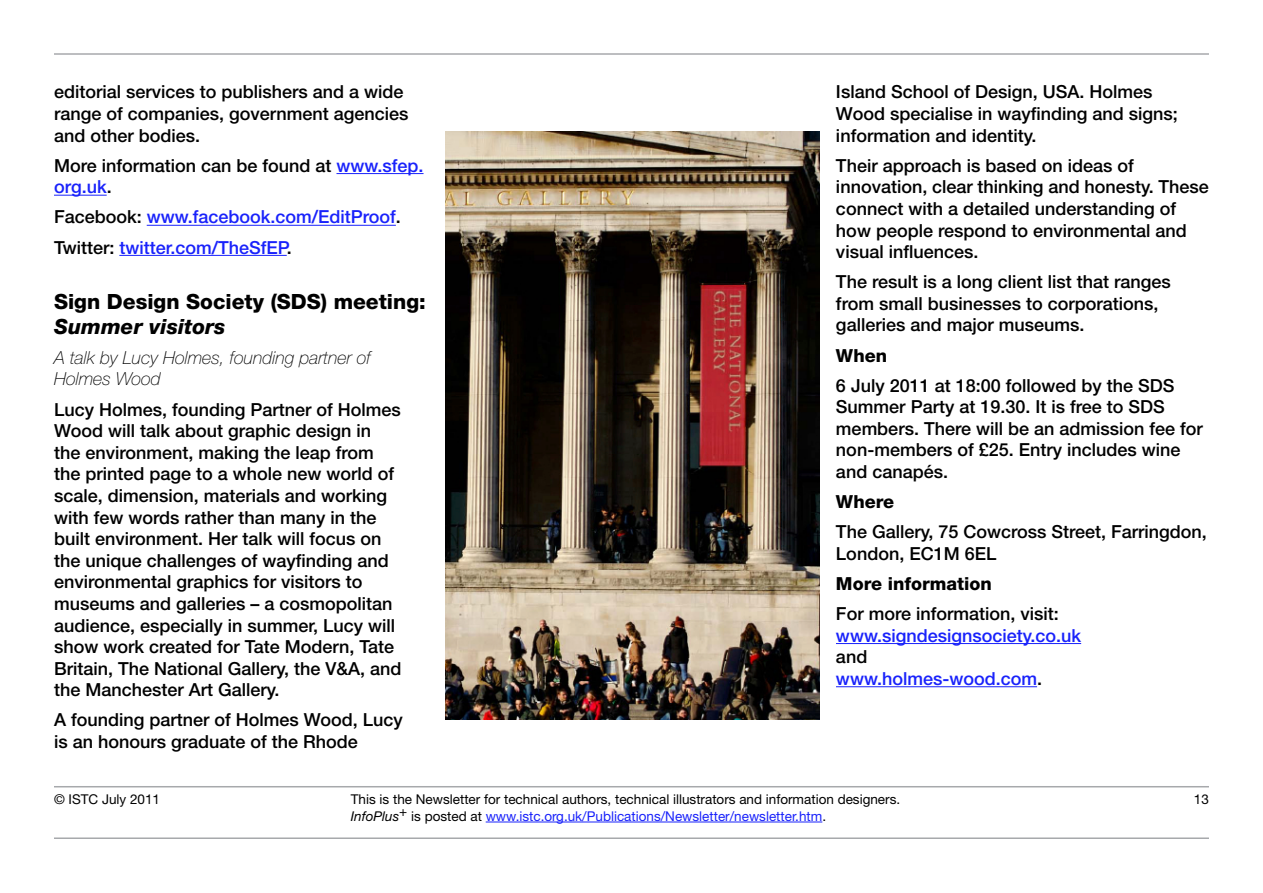
<style>
.page{position:relative;width:1263px;height:893px;background:#fff}
.page>*{position:absolute;margin:0;border:0;box-sizing:border-box;transform-origin:0 0}
.t1{font:800 21px "Helvetica Neue";color:#000}
.t2{font:italic 800 21px "Helvetica Neue";color:#000}
.t3{font:500 18px/21.6px "Helvetica Neue";color:#000}
.t4{font:500 18px/30.2px "Helvetica Neue";color:#1922fb}
.t5{font:italic 100 18px/21.6px "Helvetica Neue";color:#000}
.t6{font:800 18px "Helvetica Neue";color:#000}
.t7{font:13.5px/16.2px "Helvetica Neue";color:#000}
.s1{color:#1922fb}
.s2{color:#000}
.s3{font-style:italic}
</style>
<div class="page">
<hr style="left:54px;top:53px;width:1155px;height:2px;background:#a7a9ac">
<hr style="left:54px;top:837px;width:1155px;height:2px;background:#a7a9ac">
<hr style="left:54px;top:786px;width:1155px;height:1px;background:#a7a9ac">
<hr style="left:486px;top:822px;width:336px;height:1px;background:#1922fb">
<hr style="left:336px;top:173px;width:87px;height:1px;background:#1922fb">
<hr style="left:54px;top:195px;width:53px;height:1px;background:#1922fb">
<hr style="left:147px;top:225px;width:249px;height:1px;background:#1922fb">
<hr style="left:119px;top:255px;width:168px;height:1px;background:#1922fb">
<hr style="left:836px;top:643px;width:245px;height:1px;background:#1922fb">
<hr style="left:836px;top:686px;width:201px;height:1px;background:#1922fb">
<img style="left:445px;top:132px;width:374px;height:587px">
<p class="t3" style="left:54px;top:81px;width:356px">editorial services to publishers and a wide range of companies, government agencies and other bodies.</p>
<p class="t3" style="left:54px;top:154px;width:371px">More information can be found at <span class="s1">www.sfep. org.uk</span>.</p>
<p class="t4" style="left:54px;top:202px;width:348px"><span class="s2">Facebook:</span> www.facebook.com/EditProof<span class="s2">.<br>Twitter:</span> twitter.com/TheSfEP<span class="s2">.</span></p>
<p class="t1" style="left:54px;top:289px;width:373px">Sign Design Society (SDS) meeting:</p>
<p class="t2" style="left:54px;top:314px;width:173px">Summer visitors</p>
<p class="t5" style="left:54px;top:347px;width:318px">A talk by Lucy Holmes, founding partner of<br>Holmes Wood</p>
<p class="t3" style="left:54px;top:398px;width:349px">Lucy Holmes, founding Partner of Holmes Wood will talk about graphic design in the environment, making the leap from the printed page to a whole new world of scale, dimension, materials and working with few words rather than many in the built environment. Her talk will focus on the unique challenges of wayfinding and environmental graphics for visitors to museums and galleries – a cosmopolitan audience, especially in summer, Lucy will show work created for Tate Modern, Tate Britain, The National Gallery, the V&amp;A, and the Manchester Art Gallery.</p>
<p class="t3" style="left:54px;top:709px;width:350px">A founding partner of Holmes Wood, Lucy is an honours graduate of the Rhode</p>
<p class="t3" style="left:836px;top:81px;width:343px">Island School of Design, USA. Holmes<br>Wood specialise in wayfinding and signs; information and identity.</p>
<p class="t3" style="left:836px;top:154px;width:374px">Their approach is based on ideas of innovation, clear thinking and honesty. These connect with a detailed understanding of how people respond to environmental and visual influences.</p>
<p class="t3" style="left:836px;top:271px;width:336px">The result is a long client list that ranges from small businesses to corporations, galleries and major museums.</p>
<p class="t6" style="left:836px;top:344px;width:53px">When</p>
<p class="t3" style="left:836px;top:374px;width:368px">6 July 2011 at 18:00 followed by the SDS Summer Party at 19.30. It is free to SDS members. There will be an admission fee for non-members of £25. Entry includes wine and canapés.</p>
<p class="t6" style="left:836px;top:491px;width:60px">Where</p>
<p class="t3" style="left:836px;top:521px;width:372px">The Gallery, 75 Cowcross Street, Farringdon,<br>London, EC1M 6EL</p>
<p class="t6" style="left:836px;top:573px;width:157px">More information</p>
<p class="t3" style="left:836px;top:603px;width:224px">For more information, visit:</p>
<p class="t4" style="left:836px;top:620px;width:247px">www.signdesignsociety.co.uk</p>
<p class="t4" style="left:836px;top:646px;width:208px;line-height:21.6px"><span class="s2">and </span>www.holmes-wood.com<span class="s2">.</span></p>
<p class="t7" style="left:54px;top:791px;width:108px">© ISTC July 2011</p>
<p class="t7" style="left:1194px;top:791px;width:17px">13</p>
<p class="t7" style="left:351px;top:791px;width:551px">This is the Newsletter for technical authors, technical illustrators and information designers.<br><span class="s3">InfoPlus</span>+ is posted at <span class="s1">www.istc.org.uk/Publications/Newsletter/newsletter.htm</span>.</p>
</div>
